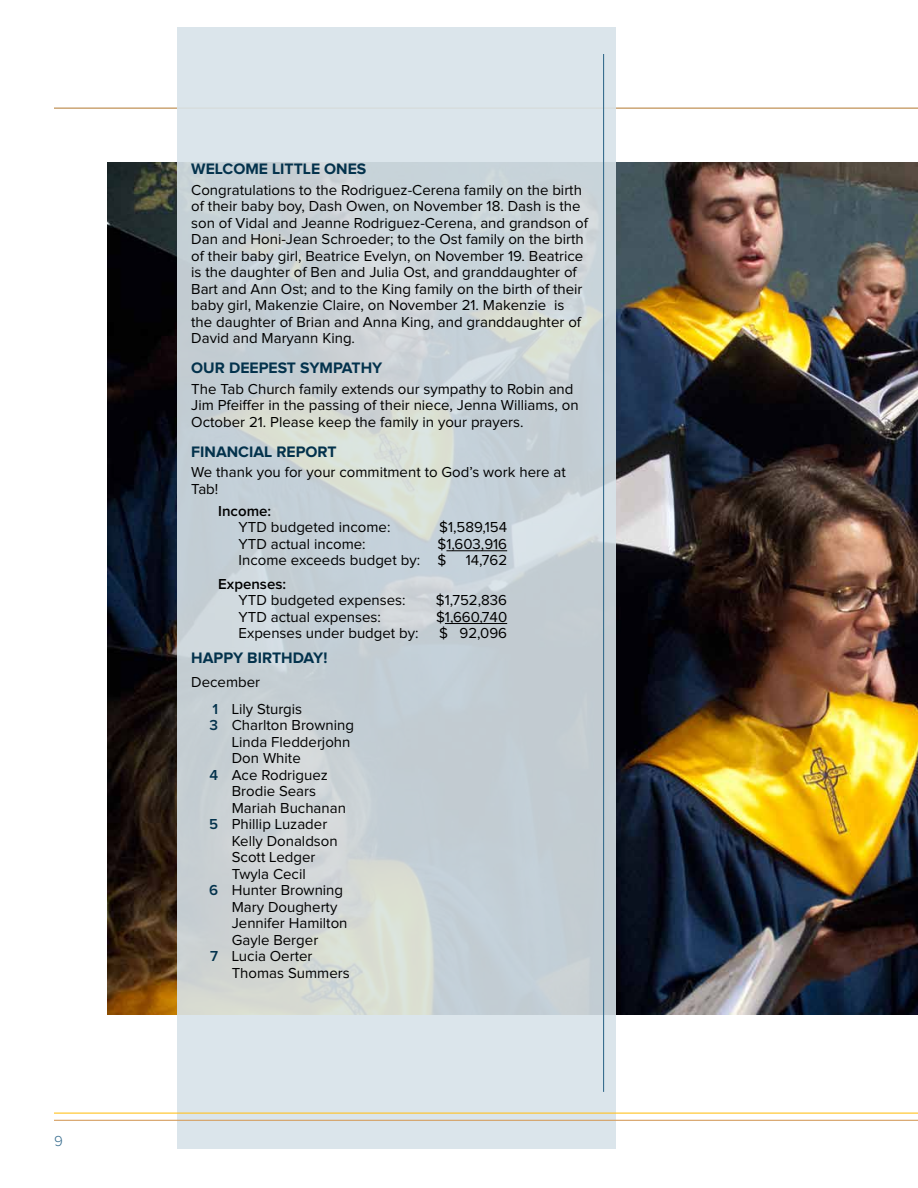
<style>
.page{position:relative;width:918px;height:1188px;background:#fff}
.page>*{position:absolute;margin:0;border:0;box-sizing:border-box;transform-origin:0 0}
.t1{font:700 15.75px "Proxima Nova";color:#03324c}
.t2{font:15px/16.5px "Proxima Nova";color:#000}
.t3{font:600 15px "Proxima Nova";color:#000}
.t4{font:600 15px/16.5px "Proxima Nova";color:#03324c}
.t5{font:300 15px "Proxima Nova";color:#396e8f}
</style>
<div class="page">
<img style="left:107px;top:162px;width:811px;height:852px">
<hr style="left:54px;top:108px;width:864px;height:1px;background:#ba8746">
<svg style="left:177px;top:27px;width:438px;height:1121px;background:#cdd6da"></svg>
<hr style="left:603px;top:54px;width:1px;height:1038px;background:#396e8f">
<hr style="left:54px;top:1120px;width:864px;height:1px;background:#d59e60">
<hr style="left:54px;top:1113px;width:864px;height:1px;background:#ffc222">
<hr style="left:446px;top:551px;width:61px;height:1px;background:#000">
<hr style="left:445px;top:623px;width:62px;height:1px;background:#000">
<p class="t5" style="left:54px;top:1134px;width:10px">9</p>
<p class="t1" style="left:191px;top:162px;width:177px">WELCOME LITTLE ONES</p>
<p class="t2" style="left:191px;top:182px;width:398px">Congratulations to the Rodriguez-Cerena family on the birth of their baby boy, Dash Owen, on November 18. Dash is the son of Vidal and Jeanne Rodriguez-Cerena, and grandson of Dan and Honi-Jean Schroeder; to the Ost family on the birth of their baby girl, Beatrice Evelyn, on November 19. Beatrice is the daughter of Ben and Julia Ost, and granddaughter of Bart and Ann Ost; and to the King family on the birth of their baby girl, Makenzie Claire, on November 21. Makenzie is the daughter of Brian and Anna King, and granddaughter of David and Maryann King.</p>
<p class="t1" style="left:191px;top:361px;width:193px">OUR DEEPEST SYMPATHY</p>
<p class="t2" style="left:191px;top:381px;width:389px">The Tab Church family extends our sympathy to Robin and<br>Jim Pfeiffer in the passing of their niece, Jenna Williams, on<br>October 21. Please keep the family in your prayers.</p>
<p class="t1" style="left:191px;top:444px;width:147px">FINANCIAL REPORT</p>
<p class="t2" style="left:191px;top:465px;width:376px">We thank you for your commitment to God’s work here at<br>Tab!</p>
<p class="t3" style="left:218px;top:504px;width:54px">Income:</p>
<p class="t2" style="left:238px;top:520px;width:183px">YTD budgeted income:<br>YTD actual income:<br>Income exceeds budget by:</p>
<p class="t3" style="left:218px;top:577px;width:69px">Expenses:</p>
<p class="t2" style="left:238px;top:592px;width:182px">YTD budgeted expenses:<br>YTD actual expenses:<br>Expenses under budget by:</p>
<p class="t1" style="left:191px;top:651px;width:138px">HAPPY BIRTHDAY!</p>
<p class="t2" style="left:232px;top:669px;width:72px;line-height:27.2px;text-indent:-41px">December<br>Lily Sturgis</p>
<p class="t2" style="left:232px;top:718px;width:124px">Charlton Browning<br>Linda Fledderjohn<br>Don White<br>Ace Rodriguez<br>Brodie Sears<br>Mariah Buchanan<br>Phillip Luzader<br>Kelly Donaldson<br>Scott Ledger<br>Twyla Cecil<br>Hunter Browning<br>Mary Dougherty<br>Jennifer Hamilton<br>Gayle Berger<br>Lucia Oerter<br>Thomas Summers</p>
<p class="t4" style="left:210px;top:701px;width:10px">1<br>3</p>
<p class="t4" style="left:210px;top:767px;width:10px">4</p>
<p class="t4" style="left:209px;top:817px;width:10px">5</p>
<p class="t4" style="left:209px;top:883px;width:11px">6</p>
<p class="t4" style="left:210px;top:949px;width:9px">7</p>
<p class="t2" style="left:438px;top:520px;width:71px;text-align:justify">$1,589,154 $1,603,916 $</p>
<p class="t2" style="left:466px;top:553px;width:43px">14,762</p>
<p class="t2" style="left:436px;top:592px;width:73px;text-align:justify">$1,752,836 $1,660,740 $ 92,096</p>
</div>
